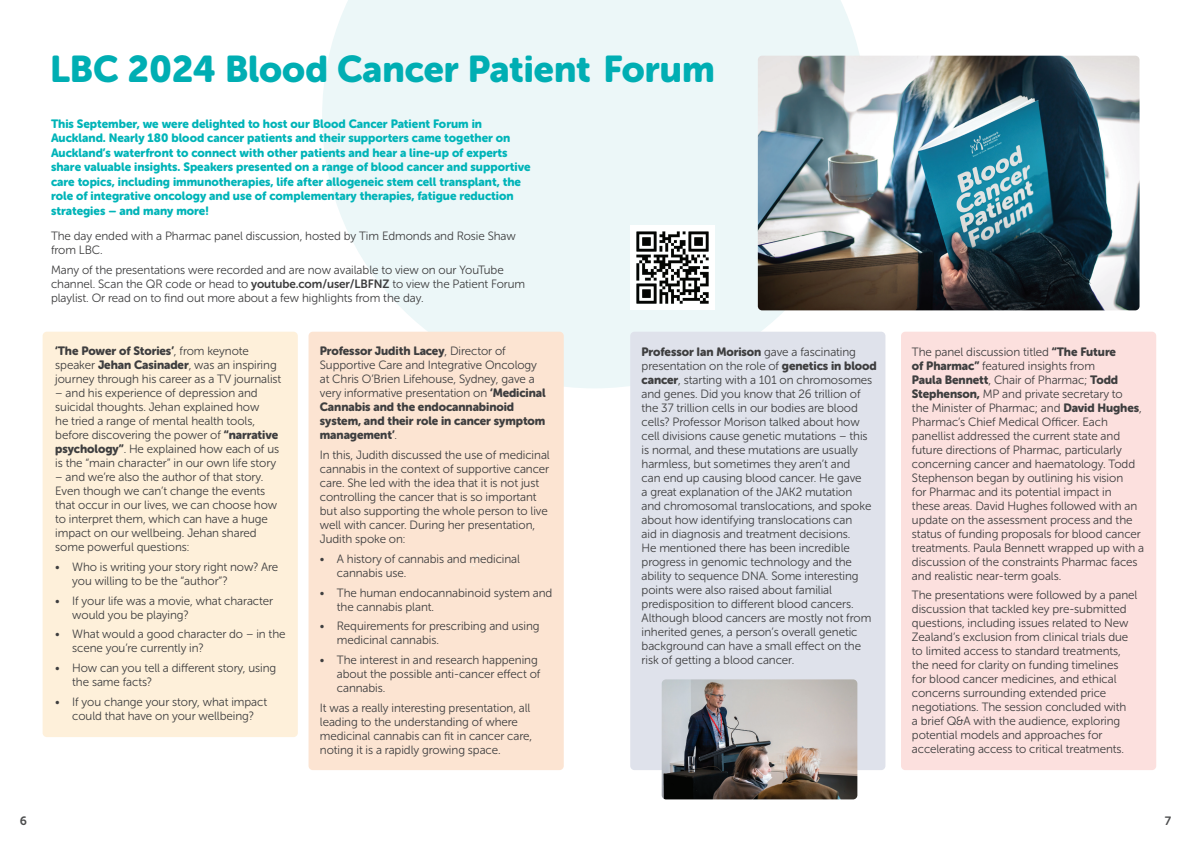
<style>
.page{position:relative;width:1191px;height:842px;background:#fff}
.page>*{position:absolute;margin:0;border:0;box-sizing:border-box;transform-origin:0 0}
.t1{font:37px "Museo Sans Rounded 900";color:#00aeb3}
.t2{font:12px/14px "Museo Sans Rounded 300";letter-spacing:-.005em;color:#3e3e3f}
.t3{font:12px/14.5px "Museo Sans Rounded 900";color:#00b4b8}
.t4{font:12px/14px "Museo Sans Rounded 900";letter-spacing:-.005em;color:#3e3e3f}
.t5{font:12px "Museo Sans Rounded 700";color:#4b4c4d}
.s1{font-family:"Museo Sans Rounded 700"}
.s2{font-family:"Museo Sans Rounded 300"}
.s3{font-family:"Museo Sans Rounded 900"}
</style>
<div class="page">
<div style="left:901px;top:332px;width:255px;height:438px;background:#fce0de;border-radius:4px"></div>
<svg style="left:322px;top:0;width:544px;height:388px;background:#edf7f8"></svg>
<div style="left:630px;top:332px;width:255px;height:438px;background:#dfe2eb;border-radius:4px"></div>
<div style="left:308px;top:332px;width:256px;height:438px;background:#fce4d2;border-radius:4px"></div>
<div style="left:43px;top:332px;width:255px;height:405px;background:#fef0da;border-radius:4px"></div>
<img style="left:758px;top:56px;width:381px;height:254px">
<img style="left:630px;top:226px;width:84px;height:84px">
<img style="left:661px;top:679px;width:196px;height:120px">
<h1 class="t1" style="left:50px;top:48px;width:666px">LBC 2024 Blood Cancer Patient Forum</h1>
<p class="t3" style="left:51px;top:117px;width:481px">This September, we were delighted to host our Blood Cancer Patient Forum in Auckland. Nearly 180 blood cancer patients and their supporters came together on Auckland’s waterfront to connect with other patients and hear a line-up of experts share valuable insights. Speakers presented on a range of blood cancer and supportive care topics, including immunotherapies, life after allogeneic stem cell transplant, the role of integrative oncology and use of complementary therapies, fatigue reduction strategies – and many more!</p>
<p class="t2" style="left:51px;top:229px;width:466px">The day ended with a Pharmac panel discussion, hosted by Tim Edmonds and Rosie Shaw from LBC.</p>
<p class="t2" style="left:51px;top:263px;width:476px">Many of the presentations were recorded and are now available to view on our YouTube channel. Scan the QR code or head to <span class="s1">youtube.com/user/LBFNZ</span> to view the Patient Forum playlist. Or read on to find out more about a few highlights from the day.</p>
<p class="t4" style="left:55px;top:344px;width:195px">‘The Power of Stories’<span class="s2">, from keynote</span></p>
<p class="t2" style="left:55px;top:358px;width:228px">speaker <span class="s3">Jehan Casinader</span>, was an inspiring journey through his career as a TV journalist</p>
<p class="t2" style="left:55px;top:386px;width:225px">– and his experience of depression and suicidal thoughts. Jehan explained how<br>he tried a range of mental health tools, before discovering the power of <span class="s3">“narrative psychology”</span>. He explained how each of us is the “main character” in our own life story</p>
<p class="t2" style="left:55px;top:470px;width:223px">– and we’re also the author of that story.<br>Even though we can’t change the events that occur in our lives, we can choose how to interpret them, which can have a huge impact on our wellbeing. Jehan shared some powerful questions:</p>
<p class="t2" style="left:72px;top:560px;width:207px;text-indent:-17px">• Who is writing your story right now? Are you willing to be the “author”?</p>
<p class="t2" style="left:72px;top:594px;width:202px;text-indent:-17px">• If your life was a movie, what character would you be playing?</p>
<p class="t2" style="left:72px;top:627px;width:215px;text-indent:-17px">• What would a good character do – in the scene you’re currently in?</p>
<p class="t2" style="left:72px;top:661px;width:206px;text-indent:-17px">• How can you tell a different story, using the same facts?</p>
<p class="t2" style="left:55px;top:695px;width:213px;text-align:center">• If you change your story, what impact could that have on your wellbeing?</p>
<p class="t4" style="left:320px;top:344px;width:187px">Professor Judith Lacey<span class="s2">, Director of</span></p>
<p class="t2" style="left:320px;top:358px;width:227px">Supportive Care and Integrative Oncology at Chris O’Brien Lifehouse, Sydney, gave a very informative presentation on <span class="s3">‘Medicinal</span></p>
<p class="t4" style="left:320px;top:400px;width:227px">Cannabis and the endocannabinoid system, and their role in cancer symptom management’<span class="s2">.</span></p>
<p class="t2" style="left:320px;top:448px;width:231px">In this, Judith discussed the use of medicinal cannabis in the context of supportive cancer care. She led with the idea that it is not just controlling the cancer that is so important but also supporting the whole person to live well with cancer. During her presentation, Judith spoke on:</p>
<p class="t2" style="left:337px;top:552px;width:185px;text-indent:-17px">• A history of cannabis and medicinal cannabis use.</p>
<p class="t2" style="left:337px;top:585px;width:217px;text-indent:-17px">• The human endocannabinoid system and the cannabis plant.</p>
<p class="t2" style="left:337px;top:619px;width:204px;text-indent:-17px">• Requirements for prescribing and using medicinal cannabis.</p>
<p class="t2" style="left:337px;top:653px;width:205px;text-indent:-17px">• The interest in and research happening about the possible anti-cancer effect of cannabis.</p>
<p class="t2" style="left:320px;top:700px;width:214px">It was a really interesting presentation, all leading to the understanding of where medicinal cannabis can fit in cancer care, noting it is a rapidly growing space.</p>
<p class="t4" style="left:641px;top:344px;width:216px">Professor Ian Morison <span class="s2">gave a fascinating</span></p>
<p class="t2" style="left:641px;top:358px;width:237px">presentation on the role of <span class="s3">genetics in blood cancer</span>, starting with a 101 on chromosomes and genes. Did you know that 26 trillion of the 37 trillion cells in our bodies are blood cells? Professor Morison talked about how cell divisions cause genetic mutations – this is normal, and these mutations are usually harmless, but sometimes they aren’t and<br>can end up causing blood cancer. He gave<br>a great explanation of the JAK2 mutation<br>and chromosomal translocations, and spoke about how identifying translocations can<br>aid in diagnosis and treatment decisions.<br>He mentioned there has been incredible progress in genomic technology and the ability to sequence DNA. Some interesting points were also raised about familial predisposition to different blood cancers.<br>Although blood cancers are mostly not from inherited genes, a person’s overall genetic background can have a small effect on the risk of getting a blood cancer.</p>
<p class="t2" style="left:912px;top:345px;width:206px">The panel discussion titled <span class="s3">“The Future of Pharmac”</span> featured insights from</p>
<p class="t4" style="left:912px;top:372px;width:208px">Paula Bennett<span class="s2">, Chair of Pharmac;</span> Todd</p>
<p class="t2" style="left:912px;top:387px;width:234px"><span class="s3">Stephenson,</span> MP and private secretary to<br>the Minister of Pharmac; and <span class="s3">David Hughes</span>, Pharmac’s Chief Medical Officer. Each panellist addressed the current state and future directions of Pharmac, particularly concerning cancer and haematology. Todd Stephenson began by outlining his vision<br>for Pharmac and its potential impact in<br>these areas. David Hughes followed with an update on the assessment process and the status of funding proposals for blood cancer treatments. Paula Bennett wrapped up with a discussion of the constraints Pharmac faces and realistic near-term goals.</p>
<p class="t2" style="left:912px;top:588px;width:227px">The presentations were followed by a panel discussion that tackled key pre-submitted questions, including issues related to New Zealand’s exclusion from clinical trials due to limited access to standard treatments, the need for clarity on funding timelines<br>for blood cancer medicines, and ethical concerns surrounding extended price negotiations. The session concluded with<br>a brief Q&amp;A with the audience, exploring potential models and approaches for accelerating access to critical treatments.</p>
<p class="t5" style="left:20px;top:815px;width:9px">6</p>
<p class="t5" style="left:1164px;top:815px;width:8px">7</p>
</div>
